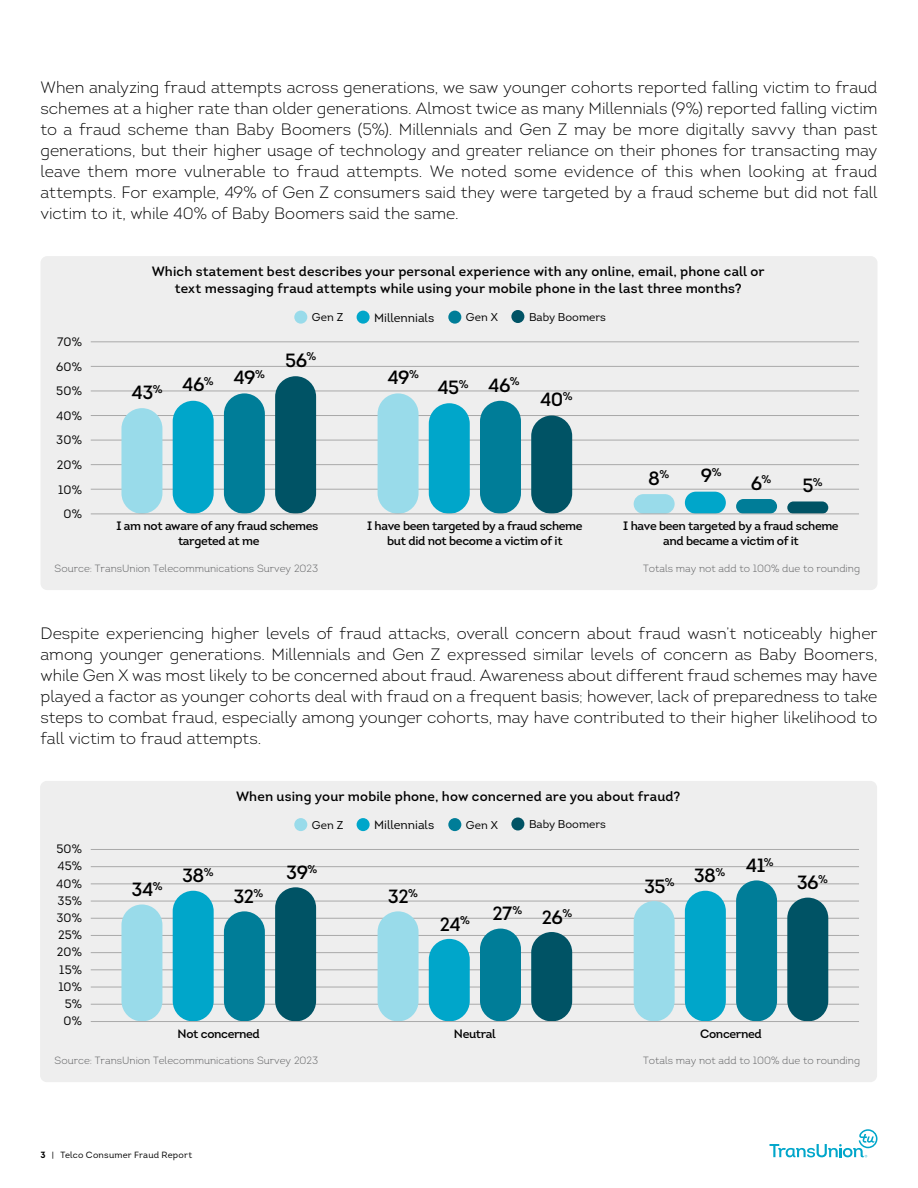
<style>
.page{position:relative;width:918px;height:1188px;background:#fff}
.page>*{position:absolute;margin:0;border:0;box-sizing:border-box;transform-origin:0 0}
.t1{font:600 19.2px "Intro";letter-spacing:-.03em;color:#000}
.t2{font:300 16.5px/21px "Intro";color:#000;text-align:justify}
.t3{font:600 13.5px/16.2px "Intro";letter-spacing:.01em;color:#000;text-align:center}
.t4{font:600 12.15px/14.5px "Intro";letter-spacing:-.03em;color:#000;text-align:center}
.t5{font:12.15px "Intro";color:#000}
.t6{font:11.25px "Intro";color:#000}
.t7{font:300 10.5px "Intro";color:#58595b}
.t8{font:9px "Intro";letter-spacing:.02em;color:#000}
.s1{font-size:11.1px}
.s2{font-weight:700}
</style>
<div class="page">
<svg style="left:770px;top:1129px;width:108px;height:29px"></svg>
<div style="left:40px;top:256px;width:838px;height:334px;background:#eee;border-radius:7px"></div>
<hr style="left:91px;top:489px;width:768px;height:1px;background:#a9a9a9">
<hr style="left:91px;top:464px;width:768px;height:1px;background:#a9a9a9">
<hr style="left:91px;top:440px;width:768px;height:1px;background:#a9a9a9">
<hr style="left:91px;top:415px;width:768px;height:1px;background:#a9a9a9">
<hr style="left:91px;top:391px;width:768px;height:1px;background:#a9a9a9">
<hr style="left:91px;top:366px;width:768px;height:1px;background:#a9a9a9">
<hr style="left:91px;top:342px;width:768px;height:1px;background:#a9a9a9">
<div style="left:275px;top:376px;width:41px;height:138px;background:#005365;border-radius:20px"></div>
<div style="left:531px;top:416px;width:41px;height:98px;background:#005365;border-radius:20px"></div>
<svg style="left:787px;top:501px;width:41px;height:13px"></svg>
<div style="left:224px;top:393px;width:41px;height:121px;background:#007d98;border-radius:20px"></div>
<div style="left:480px;top:401px;width:41px;height:113px;background:#007d98;border-radius:20px"></div>
<svg style="left:736px;top:499px;width:41px;height:15px"></svg>
<div style="left:173px;top:401px;width:41px;height:113px;background:#00a6ca;border-radius:20px"></div>
<div style="left:429px;top:403px;width:41px;height:111px;background:#00a6ca;border-radius:20px"></div>
<svg style="left:685px;top:492px;width:41px;height:22px"></svg>
<div style="left:121px;top:408px;width:41px;height:106px;background:#99dbea;border-radius:20px"></div>
<div style="left:378px;top:393px;width:41px;height:121px;background:#99dbea;border-radius:20px"></div>
<svg style="left:634px;top:494px;width:41px;height:20px"></svg>
<div style="left:294px;top:311px;width:13px;height:13px;background:#99dbea;border-radius:50%"></div>
<div style="left:357px;top:311px;width:13px;height:13px;background:#00a6ca;border-radius:50%"></div>
<div style="left:448px;top:311px;width:13px;height:13px;background:#007d98;border-radius:50%"></div>
<div style="left:511px;top:310px;width:13px;height:13px;background:#005365;border-radius:50%"></div>
<hr style="left:91px;top:514px;width:768px;height:1px;background:#a9a9a9">
<div style="left:40px;top:781px;width:837px;height:301px;background:#eee;border-radius:7px"></div>
<hr style="left:91px;top:1004px;width:768px;height:1px;background:#a9a9a9">
<hr style="left:91px;top:987px;width:768px;height:1px;background:#a9a9a9">
<hr style="left:91px;top:970px;width:768px;height:1px;background:#a9a9a9">
<hr style="left:91px;top:952px;width:768px;height:1px;background:#a9a9a9">
<hr style="left:91px;top:935px;width:768px;height:1px;background:#a9a9a9">
<hr style="left:91px;top:918px;width:768px;height:1px;background:#a9a9a9">
<hr style="left:91px;top:901px;width:768px;height:1px;background:#a9a9a9">
<hr style="left:91px;top:884px;width:768px;height:1px;background:#a9a9a9">
<hr style="left:91px;top:866px;width:768px;height:1px;background:#a9a9a9">
<hr style="left:91px;top:849px;width:768px;height:1px;background:#a9a9a9">
<div style="left:275px;top:887px;width:41px;height:134px;background:#005365;border-radius:20px"></div>
<div style="left:531px;top:932px;width:41px;height:89px;background:#005365;border-radius:20px"></div>
<div style="left:787px;top:898px;width:41px;height:123px;background:#005365;border-radius:20px"></div>
<div style="left:224px;top:911px;width:41px;height:110px;background:#007d98;border-radius:20px"></div>
<div style="left:480px;top:929px;width:41px;height:92px;background:#007d98;border-radius:20px"></div>
<div style="left:736px;top:880px;width:41px;height:141px;background:#007d98;border-radius:20px"></div>
<div style="left:173px;top:891px;width:41px;height:130px;background:#00a6ca;border-radius:20px"></div>
<div style="left:429px;top:939px;width:41px;height:82px;background:#00a6ca;border-radius:20px"></div>
<div style="left:685px;top:891px;width:41px;height:130px;background:#00a6ca;border-radius:20px"></div>
<div style="left:121px;top:904px;width:41px;height:117px;background:#99dbea;border-radius:20px"></div>
<div style="left:378px;top:911px;width:41px;height:110px;background:#99dbea;border-radius:20px"></div>
<div style="left:634px;top:901px;width:41px;height:120px;background:#99dbea;border-radius:20px"></div>
<div style="left:294px;top:818px;width:13px;height:13px;background:#99dbea;border-radius:50%"></div>
<div style="left:357px;top:818px;width:13px;height:13px;background:#00a6ca;border-radius:50%"></div>
<div style="left:448px;top:818px;width:13px;height:13px;background:#007d98;border-radius:50%"></div>
<div style="left:511px;top:817px;width:13px;height:14px;background:#005365;border-radius:50%"></div>
<hr style="left:91px;top:1021px;width:768px;height:1px;background:#a9a9a9">
<p class="t2" style="left:40px;top:77px;width:839px">When analyzing fraud attempts across generations, we saw younger cohorts reported falling victim to fraud schemes at a higher rate than older generations. Almost twice as many Millennials (9%) reported falling victim to a fraud scheme than Baby Boomers (5%). Millennials and Gen Z may be more digitally savvy than past generations, but their higher usage of technology and greater reliance on their phones for transacting may leave them more vulnerable to fraud attempts. We noted some evidence of this when looking at fraud attempts. For example, 49% of Gen Z consumers said they were targeted by a fraud scheme but did not fall victim to it, while 40% of Baby Boomers said the same.</p>
<p class="t3" style="left:152px;top:264px;width:614px">Which statement best describes your personal experience with any online, email, phone call or text messaging fraud attempts while using your mobile phone in the last three months?</p>
<p class="t5" style="left:57px;top:334px;width:26px">70%</p>
<p class="t5" style="left:56px;top:359px;width:27px">60%</p>
<p class="t5" style="left:56px;top:384px;width:27px">50%</p>
<p class="t5" style="left:56px;top:408px;width:27px">40%</p>
<p class="t5" style="left:56px;top:433px;width:27px">30%</p>
<p class="t5" style="left:57px;top:457px;width:27px">20%</p>
<p class="t5" style="left:58px;top:482px;width:25px">10%</p>
<p class="t5" style="left:64px;top:506px;width:20px">0%</p>
<p class="t1" style="left:132px;top:380px;width:33px">43<sup>%</sup></p>
<p class="t1" style="left:182px;top:373px;width:33px">46<sup>%</sup></p>
<p class="t1" style="left:233px;top:365px;width:33px">49<sup>%</sup></p>
<p class="t6" style="left:312px;top:310px;width:33px">Gen Z</p>
<p class="t5" style="left:374px;top:310px;width:61px">Millennials</p>
<p class="t6" style="left:466px;top:310px;width:33px">Gen X</p>
<p class="t6" style="left:529px;top:310px;width:78px">Baby Boomers</p>
<p class="t1" style="left:285px;top:348px;width:33px">56<sup>%</sup></p>
<p class="t1" style="left:388px;top:365px;width:33px">49<sup>%</sup></p>
<p class="t1" style="left:437px;top:374px;width:84px">45<sup>%</sup> 46<sup>%</sup></p>
<p class="t1" style="left:540px;top:387px;width:34px">40<sup>%</sup></p>
<p class="t4" style="left:117px;top:519px;width:203px">I am not aware of any fraud schemes targeted at me</p>
<p class="t4" style="left:367px;top:519px;width:217px">I have been targeted by a fraud scheme but did not become a victim of it</p>
<p class="t1" style="left:648px;top:466px;width:23px">8<sup>%</sup></p>
<p class="t1" style="left:701px;top:464px;width:22px">9<sup>%</sup></p>
<p class="t1" style="left:751px;top:471px;width:22px">6<sup>%</sup></p>
<p class="t1" style="left:802px;top:473px;width:22px">5<sup>%</sup></p>
<p class="t4" style="left:623px;top:519px;width:217px">I have been targeted by a fraud scheme and became a victim of it</p>
<p class="t7" style="left:55px;top:562px;width:265px">Source: TransUnion Telecommunications Survey 2023</p>
<p class="t7" style="left:643px;top:562px;width:218px">Totals may not add to 100% due to rounding</p>
<p class="t2" style="left:40px;top:623px;width:839px">Despite experiencing higher levels of fraud attacks, overall concern about fraud wasn’t noticeably higher among younger generations. Millennials and Gen Z expressed similar levels of concern as Baby Boomers, while Gen X was most likely to be concerned about fraud. Awareness about different fraud schemes may have played a factor as younger cohorts deal with fraud on a frequent basis; however, lack of preparedness to take steps to combat fraud, especially among younger cohorts, may have contributed to their higher likelihood to fall victim to fraud attempts.</p>
<p class="t3" style="left:236px;top:788px;width:446px">When using your mobile phone, how concerned are you about fraud?</p>
<p class="t5" style="left:56px;top:842px;width:27px">50%</p>
<p class="t5" style="left:57px;top:859px;width:26px">45%</p>
<p class="t5" style="left:56px;top:876px;width:27px">40%</p>
<p class="t5" style="left:58px;top:893px;width:26px">35%</p>
<p class="t5" style="left:56px;top:910px;width:27px">30%</p>
<p class="t5" style="left:58px;top:928px;width:26px">25%</p>
<p class="t5" style="left:57px;top:945px;width:27px">20%</p>
<p class="t5" style="left:59px;top:962px;width:24px">15%</p>
<p class="t5" style="left:58px;top:979px;width:25px">10%</p>
<p class="t5" style="left:65px;top:996px;width:19px">5%</p>
<p class="t5" style="left:64px;top:1014px;width:20px">0%</p>
<p class="t6" style="left:312px;top:818px;width:33px">Gen Z</p>
<p class="t5" style="left:374px;top:818px;width:61px">Millennials</p>
<p class="t6" style="left:466px;top:818px;width:33px">Gen X</p>
<p class="t6" style="left:529px;top:817px;width:78px">Baby Boomers</p>
<p class="t1" style="left:286px;top:860px;width:33px">39<sup>%</sup></p>
<p class="t1" style="left:182px;top:863px;width:33px">38<sup>%</sup></p>
<p class="t1" style="left:694px;top:863px;width:33px">38<sup>%</sup></p>
<p class="t1" style="left:644px;top:874px;width:32px">35<sup>%</sup></p>
<p class="t1" style="left:132px;top:878px;width:33px">34<sup>%</sup></p>
<p class="t1" style="left:233px;top:884px;width:31px">32<sup>%</sup></p>
<p class="t1" style="left:388px;top:884px;width:31px">32<sup>%</sup></p>
<p class="t1" style="left:440px;top:907px;width:84px">24<span class="s1">%</span> 27<sup>%</sup></p>
<p class="t1" style="left:542px;top:905px;width:32px">26<sup>%</sup></p>
<p class="t1" style="left:746px;top:853px;width:29px">41<sup>%</sup></p>
<p class="t1" style="left:797px;top:871px;width:33px">36<sup>%</sup></p>
<p class="t4" style="left:178px;top:1026px;width:84px">Not concerned</p>
<p class="t4" style="left:454px;top:1026px;width:43px">Neutral</p>
<p class="t4" style="left:700px;top:1026px;width:63px">Concerned</p>
<p class="t7" style="left:55px;top:1054px;width:265px">Source: TransUnion Telecommunications Survey 2023</p>
<p class="t7" style="left:643px;top:1054px;width:218px">Totals may not add to 100% due to rounding</p>
<p class="t8" style="left:40px;top:1149px;width:153px"><span class="s2">3</span> | Telco Consumer Fraud Report</p>
</div>
